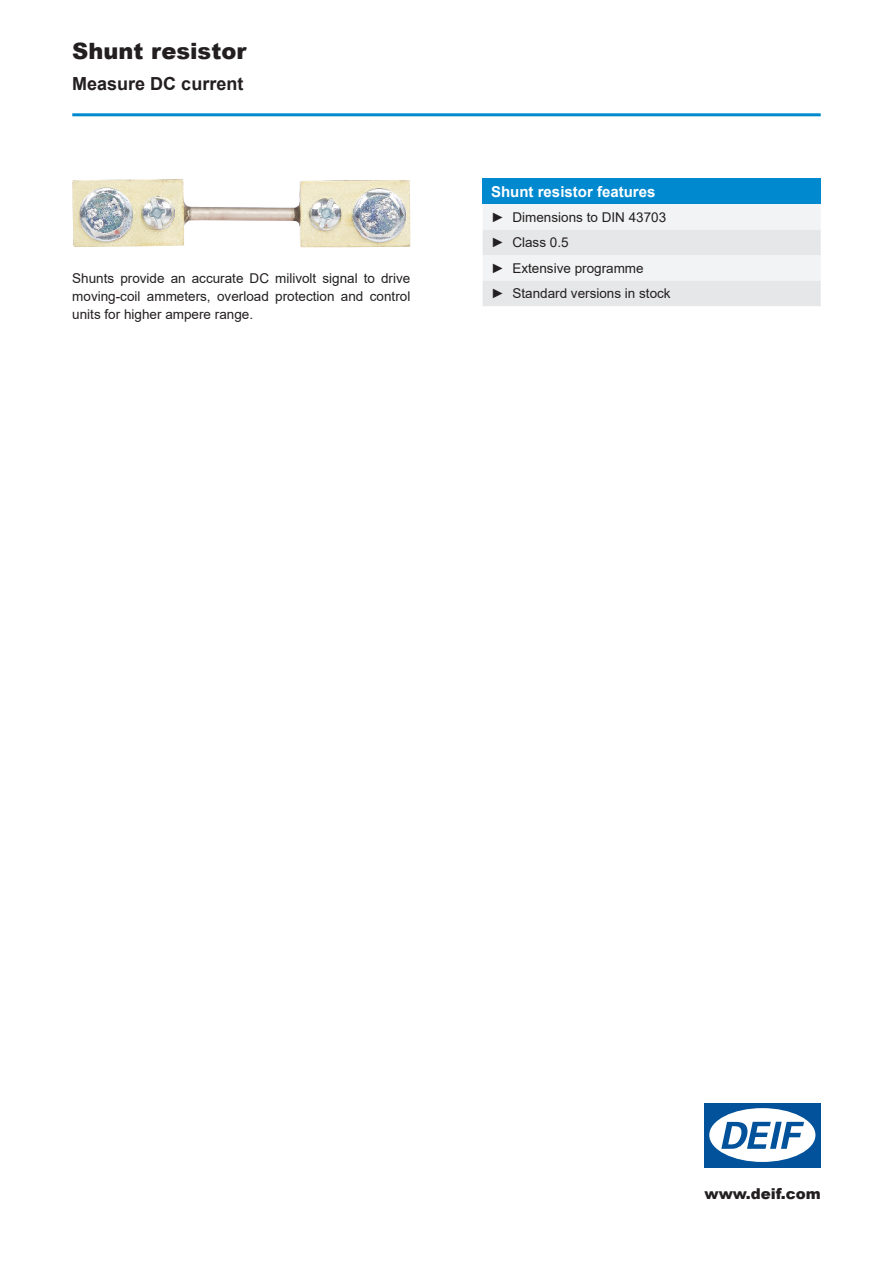
<style>
.page{position:relative;width:893px;height:1263px;background:#fff}
.page>*{position:absolute;margin:0;border:0;box-sizing:border-box;transform-origin:0 0}
.t1{font:900 22.5px "Arial";color:#231f20}
.t2{font:700 18px "Arial";color:#231f20}
.t3{font:700 15px "Arial";color:#fff}
.t4{font:900 15px "Arial";color:#231f20}
.t5{font:13.5px/25.5px "Arial";color:#231f20;text-align:justify}
</style>
<div class="page">
<hr style="left:72px;top:113px;width:749px;height:3px;background:#0089cf">
<img style="left:72px;top:179px;width:338px;height:68px">
<div style="left:483px;top:179px;width:338px;height:25px;background:#0089cf"></div>
<svg style="left:483px;top:204px;width:338px;height:102px"></svg>
<div style="left:704px;top:1103px;width:117px;height:64px;background:#01529a"></div>
<div style="left:709px;top:1108px;width:106px;height:54px;background:#fff;border-radius:50%"></div>
<svg style="left:721px;top:1122px;width:83px;height:27px"></svg>
<h1 class="t1" style="left:72px;top:34px;width:176px">Shunt resistor</h1>
<h2 class="t2" style="left:72px;top:71px;width:173px">Measure DC current</h2>
<p class="t5" style="left:72px;top:269px;width:340px;line-height:18px">Shunts provide an accurate DC milivolt signal to drive moving-coil ammeters, overload protection and control units for higher ampere range.</p>
<p class="t3" style="left:491px;top:181px;width:166px">Shunt resistor features</p>
<p class="t5" style="left:491px;top:204px;width:181px;text-align:left">► Dimensions to DIN 43703 ► Class 0.5<br>► Extensive programme<br>► Standard versions in stock</p>
<p class="t4" style="left:704px;top:1183px;width:118px">www.deif.com</p>
</div>
